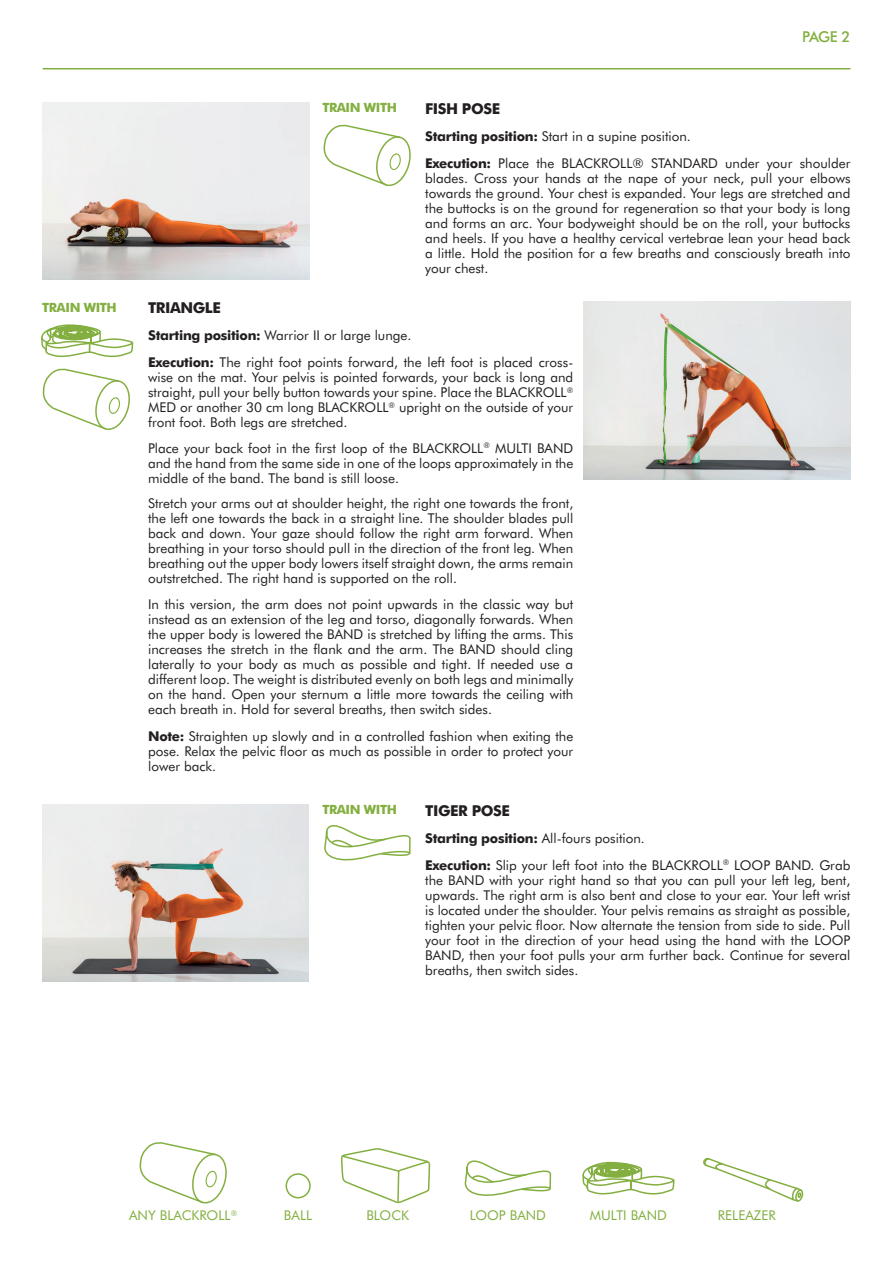
<style>
.page{position:relative;width:893px;height:1263px;background:#fff}
.page>*{position:absolute;margin:0;border:0;box-sizing:border-box;transform-origin:0 0}
.t1{font:700 15px "Futura BT";letter-spacing:-.03em;color:#231f20}
.t2{font:500 15px "Futura BT";color:#83af40}
.t3{font:13.5px/15px "Futura BT";color:#231f20;text-align:justify}
.t4{font:13.5px "Futura BT";color:#83af40}
.t5{font:700 12.75px "Futura BT";letter-spacing:-.03em;color:#83af40}
.s1{font-weight:700}
</style>
<div class="page">
<svg style="left:41px;top:324px;width:93px;height:34px"></svg>
<hr style="left:43px;top:68px;width:807px;height:1px;background:#83af40">
<img style="left:43px;top:102px;width:266px;height:178px">
<img style="left:584px;top:302px;width:266px;height:178px">
<img style="left:42px;top:804px;width:267px;height:177px">
<svg style="left:324px;top:124px;width:87px;height:62px"></svg>
<svg style="left:43px;top:368px;width:87px;height:62px"></svg>
<svg style="left:324px;top:825px;width:87px;height:36px"></svg>
<div style="left:286px;top:1173px;width:25px;height:25px;border:2px solid #83af40;border-radius:50%"></div>
<svg style="left:140px;top:1142px;width:87px;height:62px"></svg>
<svg style="left:464px;top:1160px;width:88px;height:36px"></svg>
<svg style="left:582px;top:1161px;width:93px;height:34px"></svg>
<svg style="left:341px;top:1148px;width:90px;height:56px"></svg>
<svg style="left:703px;top:1157px;width:101px;height:45px"></svg>
<p class="t5" style="left:42px;top:300px;width:76px">TRAIN WITH</p>
<p class="t5" style="left:322px;top:100px;width:76px">TRAIN WITH</p>
<p class="t2" style="left:802px;top:28px;width:50px">PAGE 2</p>
<p class="t1" style="left:425px;top:100px;width:76px">FISH POSE</p>
<p class="t3" style="left:425px;top:123px;width:427px;line-height:26.8px"><span class="s1">Starting position:</span> Start in a supine position.<br><span class="s1">Execution:</span> Place the BLACKROLL® STANDARD under your shoulder</p>
<p class="t3" style="left:425px;top:170px;width:427px">blades. Cross your hands at the nape of your neck, pull your elbows towards the ground. Your chest is expanded. Your legs are stretched and the buttocks is on the ground for regeneration so that your body is long and forms an arc. Your bodyweight should be on the roll, your buttocks and heels. If you have a healthy cervical vertebrae lean your head back a little. Hold the position for a few breaths and consciously breath into your chest.</p>
<p class="t1" style="left:148px;top:299px;width:74px">TRIANGLE</p>
<p class="t3" style="left:148px;top:322px;width:427px;line-height:26.8px"><span class="s1">Starting position:</span> Warrior II or large lunge.<br><span class="s1">Execution:</span> The right foot points forward, the left foot is placed cross-</p>
<p class="t3" style="left:148px;top:370px;width:427px">wise on the mat. Your pelvis is pointed forwards, your back is long and straight, pull your belly button towards your spine. Place the BLACKROLL<sup>® </sup>MED or another 30 cm long BLACKROLL<sup>®</sup> upright on the outside of your front foot. Both legs are stretched.</p>
<p class="t3" style="left:148px;top:440px;width:427px">Place your back foot in the first loop of the BLACKROLL<sup>®</sup> MULTI BAND and the hand from the same side in one of the loops approximately in the middle of the band. The band is still loose.</p>
<p class="t3" style="left:148px;top:496px;width:427px">Stretch your arms out at shoulder height, the right one towards the front, the left one towards the back in a straight line. The shoulder blades pull back and down. Your gaze should follow the right arm forward. When breathing in your torso should pull in the direction of the front leg. When breathing out the upper body lowers itself straight down, the arms remain outstretched. The right hand is supported on the roll.</p>
<p class="t3" style="left:148px;top:597px;width:427px">In this version, the arm does not point upwards in the classic way but instead as an extension of the leg and torso, diagonally forwards. When the upper body is lowered the BAND is stretched by lifting the arms. This increases the stretch in the flank and the arm. The BAND should cling laterally to your body as much as possible and tight. If needed use a different loop. The weight is distributed evenly on both legs and minimally on the hand. Open your sternum a little more towards the ceiling with each breath in. Hold for several breaths, then switch sides.</p>
<p class="t3" style="left:148px;top:728px;width:427px"><span class="s1">Note:</span> Straighten up slowly and in a controlled fashion when exiting the pose. Relax the pelvic floor as much as possible in order to protect your lower back.</p>
<p class="t5" style="left:322px;top:802px;width:76px">TRAIN WITH</p>
<p class="t1" style="left:425px;top:802px;width:86px">TIGER POSE</p>
<p class="t3" style="left:425px;top:824px;width:427px;line-height:26.8px"><span class="s1">Starting position:</span> All-fours position.<br><span class="s1">Execution:</span> Slip your left foot into the BLACKROLL<sup>®</sup> LOOP BAND. Grab</p>
<p class="t3" style="left:425px;top:872px;width:427px">the BAND with your right hand so that you can pull your left leg, bent, upwards. The right arm is also bent and close to your ear. Your left wrist is located under the shoulder. Your pelvis remains as straight as possible, tighten your pelvic floor. Now alternate the tension from side to side. Pull your foot in the direction of your head using the hand with the LOOP BAND, then your foot pulls your arm further back. Continue for several breaths, then switch sides.</p>
<p class="t4" style="left:129px;top:1207px;width:110px">ANY BLACKROLL<sup>®</sup></p>
<p class="t4" style="left:284px;top:1207px;width:30px">BALL</p>
<p class="t4" style="left:366px;top:1207px;width:44px">BLOCK</p>
<p class="t4" style="left:470px;top:1207px;width:78px">LOOP BAND</p>
<p class="t4" style="left:590px;top:1207px;width:79px">MULTI BAND</p>
<p class="t4" style="left:718px;top:1207px;width:59px">RELEAZER</p>
</div>
